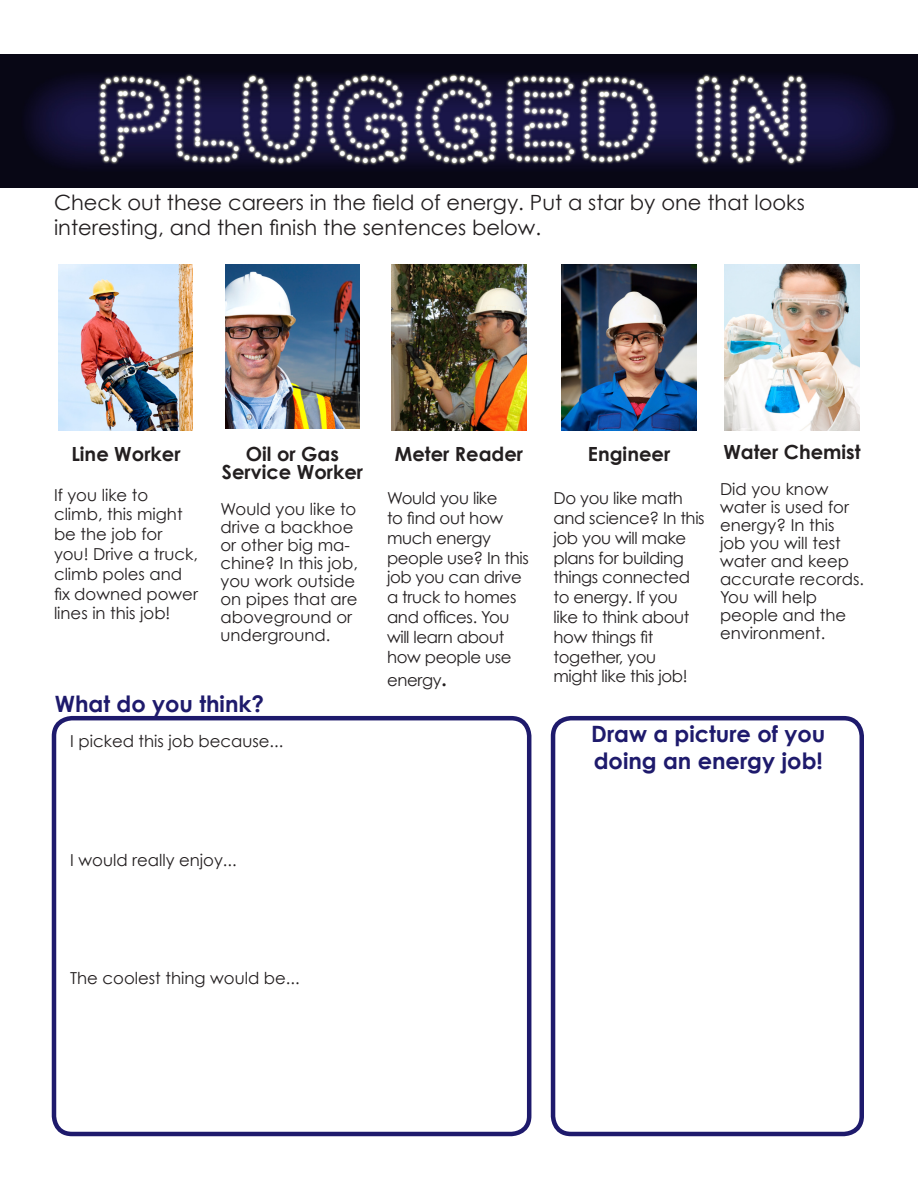
<style>
.page{position:relative;width:918px;height:1188px;background:#fff}
.page>*{position:absolute;margin:0;border:0;box-sizing:border-box;transform-origin:0 0}
.t1{font:700 22.5px/27px "Century Gothic";color:#1e1a6c}
.t2{font:21px/25.2px "Century Gothic";color:#231f20}
.t3{font:700 19.5px "Century Gothic";color:#231f20}
.t4{font:16.5px/18px "Century Gothic";color:#231f20}
.t5{font:16.5px/19.8px "Century Gothic";letter-spacing:-.02em;color:#231f20}
.s1{font-weight:700;font-size:19.5px}
</style>
<div class="page">
<img style="left:0;top:54px;width:918px;height:133px">
<img style="left:58px;top:265px;width:135px;height:165px">
<img style="left:225px;top:265px;width:135px;height:163px">
<img style="left:392px;top:265px;width:134px;height:165px">
<img style="left:562px;top:265px;width:135px;height:165px">
<img style="left:724px;top:265px;width:136px;height:165px">
<div style="left:52px;top:716px;width:479px;height:420px;border:4px solid #1e1a6c;border-radius:18px"></div>
<div style="left:551px;top:716px;width:313px;height:420px;border:4px solid #1e1a6c;border-radius:18px"></div>
<p class="t2" style="left:54px;top:190px;width:753px">Check out these careers in the field of energy. Put a star by one that looks interesting, and then finish the sentences below.</p>
<p class="t3" style="left:71px;top:442px;width:111px">Line Worker</p>
<p class="t4" style="left:54px;top:485px;width:146px;line-height:19.8px">If you like to climb, this might be the job for you! Drive a truck, climb poles and fix downed power lines in this job!</p>
<p class="t3" style="left:246px;top:442px;width:95px">Oil or Gas</p>
<p class="t3" style="left:222px;top:460px;width:143px">Service Worker</p>
<p class="t4" style="left:220px;top:500px;width:139px">Would you like to drive a backhoe or other big ma&shy;chine? In this job, you work outside on pipes that are aboveground or underground.</p>
<p class="t1" style="left:55px;top:689px;width:211px">What do you think?</p>
<p class="t4" style="left:70px;top:732px;width:215px">I picked this job because...</p>
<p class="t3" style="left:395px;top:442px;width:130px">Meter Reader</p>
<p class="t5" style="left:387px;top:488px;width:143px">Would you like<br>to find out how much energy people use? In this job you can drive a truck to homes and offices. You will learn about how people use</p>
<p class="t4" style="left:387px;top:671px;width:61px">energy<span class="s1">.</span></p>
<p class="t3" style="left:588px;top:442px;width:84px">Engineer</p>
<p class="t5" style="left:554px;top:488px;width:153px">Do you like math and science? In this job you will make plans for building things connected to energy. If you like to think about how things fit together, you<br>might like this job!</p>
<p class="t3" style="left:723px;top:440px;width:139px">Water Chemist</p>
<p class="t4" style="left:720px;top:480px;width:146px">Did you know water is used for energy? In this job you will test water and keep accurate records.<br>You will help people and the environment.</p>
<p class="t1" style="left:591px;top:720px;width:235px">Draw a picture of you doing an energy job!</p>
<p class="t4" style="left:70px;top:850px;width:168px">I would really enjoy...</p>
<p class="t4" style="left:70px;top:969px;width:231px">The coolest thing would be...</p>
</div>
